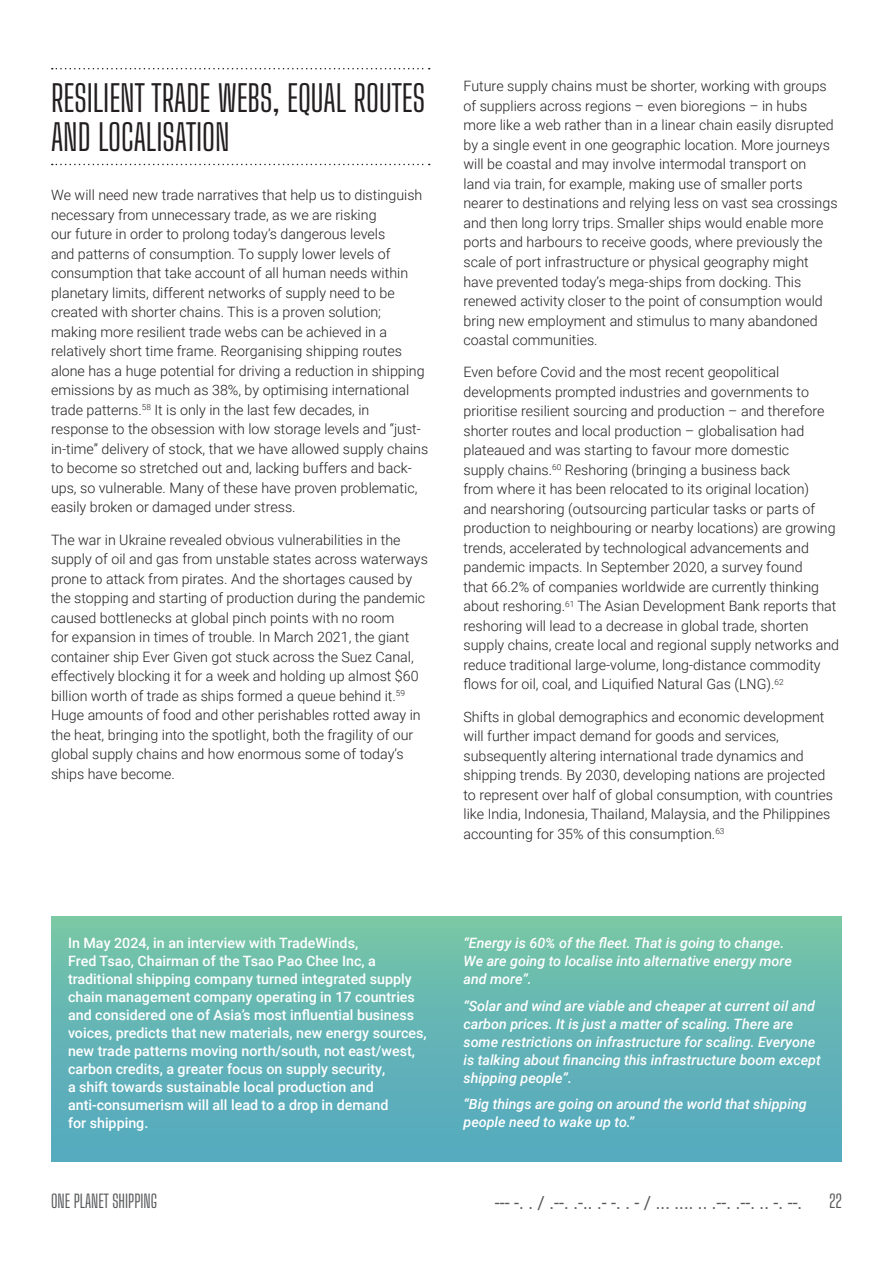
<style>
.page{position:relative;width:893px;height:1263px;background:#fff}
.page>*{position:absolute;margin:0;border:0;box-sizing:border-box;transform-origin:0 0}
.Subheading_2{font:100 36px/39px "Big Shoulders Display";color:#231f20}
.t1{font:18px "Roboto";color:#57585a}
.t2{font:100 18px "Big Shoulders Display";color:#57585a}
.body_copy{font:300 14.25px/19.5px "Roboto";color:#231f20}
.Box_copy{font:500 14.25px/18px "Roboto";color:#fff}
.BOX_quotes{font:italic 500 14.25px/18px "Roboto";color:#fff}
</style>
<div class="page">
<svg style="left:52px;top:68px;width:378px;height:1px"></svg>
<svg style="left:52px;top:164px;width:378px;height:1px"></svg>
<div style="left:51px;top:916px;width:791px;height:245px;background:linear-gradient(to bottom,#77c5a7,#53a7c2)"></div>
<p class="Subheading_2" style="left:51px;top:77px;width:375px">RESILIENT TRADE WEBS, EQUAL ROUTES<br>AND LOCALISATION</p>
<p class="body_copy" style="left:51px;top:185px;width:379px">We will need new trade narratives that help us to distinguish necessary from unnecessary trade, as we are risking<br>our future in order to prolong today’s dangerous levels<br>and patterns of consumption. To supply lower levels of consumption that take account of all human needs within planetary limits, different networks of supply need to be created with shorter chains. This is a proven solution; making more resilient trade webs can be achieved in a relatively short time frame. Reorganising shipping routes alone has a huge potential for driving a reduction in shipping emissions by as much as 38%, by optimising international trade patterns.<sup>58</sup> It is only in the last few decades, in response to the obsession with low storage levels and “just&shy;in-time” delivery of stock, that we have allowed supply chains to become so stretched out and, lacking buffers and back&shy;ups, so vulnerable. Many of these have proven problematic, easily broken or damaged under stress.</p>
<p class="body_copy" style="left:51px;top:529px;width:378px">The war in Ukraine revealed obvious vulnerabilities in the supply of oil and gas from unstable states across waterways prone to attack from pirates. And the shortages caused by the stopping and starting of production during the pandemic caused bottlenecks at global pinch points with no room<br>for expansion in times of trouble. In March 2021, the giant container ship Ever Given got stuck across the Suez Canal, effectively blocking it for a week and holding up almost $60 billion worth of trade as ships formed a queue behind it.<sup>59<br></sup>Huge amounts of food and other perishables rotted away in the heat, bringing into the spotlight, both the fragility of our global supply chains and how enormous some of today’s ships have become.</p>
<p class="body_copy" style="left:463px;top:76px;width:376px">Future supply chains must be shorter, working with groups of suppliers across regions – even bioregions – in hubs more like a web rather than in a linear chain easily disrupted by a single event in one geographic location. More journeys will be coastal and may involve intermodal transport on<br>land via train, for example, making use of smaller ports nearer to destinations and relying less on vast sea crossings and then long lorry trips. Smaller ships would enable more ports and harbours to receive goods, where previously the scale of port infrastructure or physical geography might have prevented today’s mega-ships from docking. This renewed activity closer to the point of consumption would bring new employment and stimulus to many abandoned coastal communities.</p>
<p class="body_copy" style="left:463px;top:362px;width:377px">Even before Covid and the most recent geopolitical developments prompted industries and governments to prioritise resilient sourcing and production – and therefore shorter routes and local production – globalisation had plateaued and was starting to favour more domestic<br>supply chains.<sup>60</sup> Reshoring (bringing a business back<br>from where it has been relocated to its original location)<br>and nearshoring (outsourcing particular tasks or parts of production to neighbouring or nearby locations) are growing trends, accelerated by technological advancements and pandemic impacts. In September 2020, a survey found<br>that 66.2% of companies worldwide are currently thinking about reshoring.<sup>61</sup> The Asian Development Bank reports that reshoring will lead to a decrease in global trade, shorten supply chains, create local and regional supply networks and reduce traditional large-volume, long-distance commodity flows for oil, coal, and Liquified Natural Gas (LNG).<sup>62</sup></p>
<p class="body_copy" style="left:463px;top:706px;width:371px">Shifts in global demographics and economic development will further impact demand for goods and services, subsequently altering international trade dynamics and shipping trends. By 2030, developing nations are projected to represent over half of global consumption, with countries like India, Indonesia, Thailand, Malaysia, and the Philippines accounting for 35% of this consumption.<sup>63</sup></p>
<p class="Box_copy" style="left:68px;top:934px;width:360px">In May 2024, in an interview with TradeWinds,<br>Fred Tsao, Chairman of the Tsao Pao Chee Inc, a traditional shipping company turned integrated supply chain management company operating in 17 countries and considered one of Asia’s most influential business voices, predicts that new materials, new energy sources, new trade patterns moving north/south, not east/west, carbon credits, a greater focus on supply security,<br>a shift towards sustainable local production and anti-consumerism will all lead to a drop in demand<br>for shipping.</p>
<p class="BOX_quotes" style="left:463px;top:934px;width:330px">“Energy is 60% of the fleet. That is going to change.<br>We are going to localise into alternative energy more and more”.</p>
<p class="BOX_quotes" style="left:463px;top:996px;width:359px">“Solar and wind are viable and cheaper at current oil and carbon prices. It is just a matter of scaling. There are some restrictions on infrastructure for scaling. Everyone is talking about financing this infrastructure boom except shipping people”.</p>
<p class="BOX_quotes" style="left:463px;top:1095px;width:345px">“Big things are going on around the world that shipping people need to wake up to.”</p>
<p class="t2" style="left:51px;top:1189px;width:107px">ONE PLANET SHIPPING</p>
<p class="t1" style="left:495px;top:1190px;width:309px">--- -. . / .--. .-.. .- -. . - / ... .... .. .--. .--. .. -. --.</p>
<p class="t2" style="left:829px;top:1189px;width:14px">22</p>
</div>
